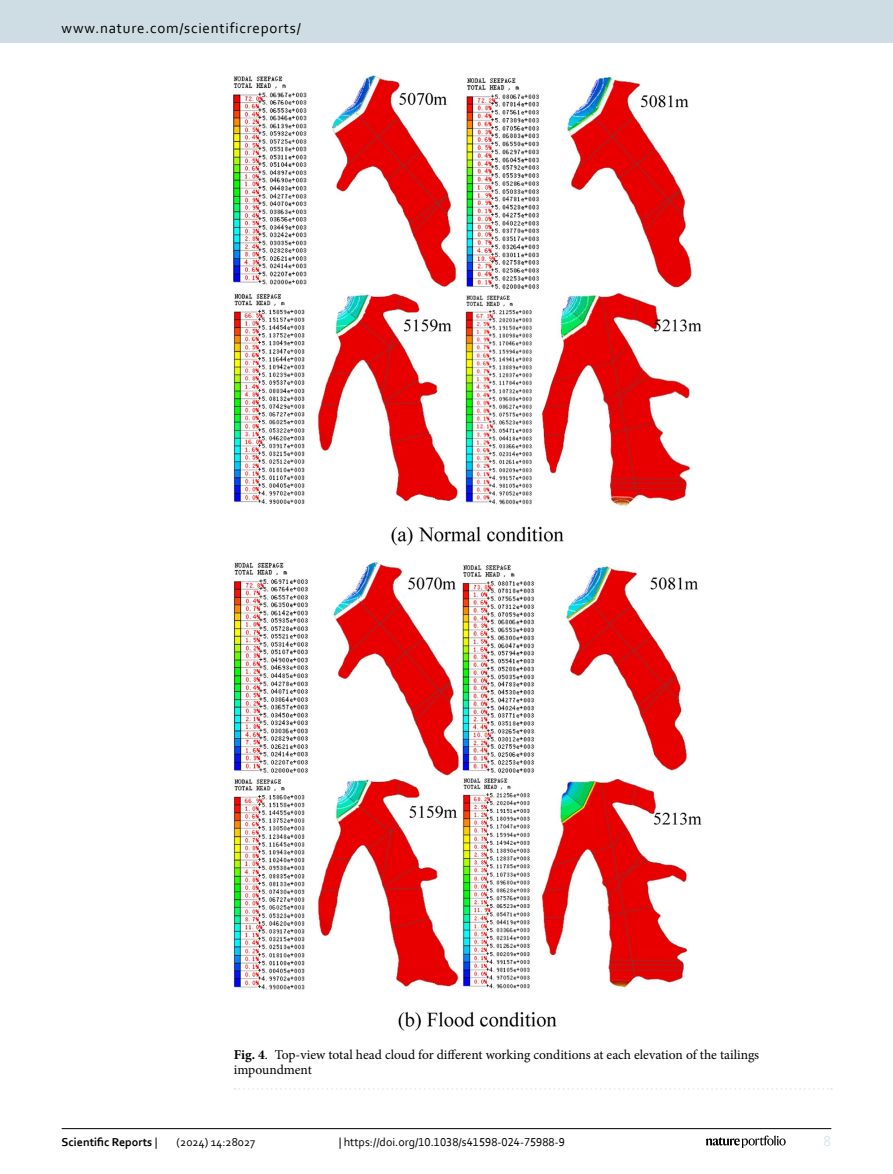
<style>
.page{position:relative;width:893px;height:1174px;background:#fff}
.page>*{position:absolute;margin:0;border:0;box-sizing:border-box;transform-origin:0 0}
.t1{font:15px "Corbel";letter-spacing:.05em;color:#000}
.t2{font:15px "Corbel";color:#d9e4eb}
.Figure_Caption{font:13.5px/15px "Minion Pro";color:#000}
.t3{font:12px "Corbel";color:#000}
.t4{font:700 12px "Corbel";color:#000}
.s1{font-weight:700}
.s2{font-weight:400}
</style>
<div class="page">
<img style="left:234px;top:76px;width:468px;height:954px">
<svg style="left:235px;top:1088px;width:597px;height:1px"></svg>
<hr style="left:62px;top:1128px;width:769px;height:1px;background:#000">
<svg style="left:706px;top:1135px;width:80px;height:12px"></svg>
<div style="left:0;top:0;width:893px;height:43px;background:#cedde4"></div>
<p class="t1" style="left:62px;top:18px;width:241px">www.nature.com/scientificreports/</p>
<p class="Figure_Caption" style="left:234px;top:1047px;width:527px"><span class="s1">Fig. 4</span>. Top-view total head cloud for different working conditions at each elevation of the tailings impoundment</p>
<p class="t4" style="left:62px;top:1134px;width:97px">Scientific Reports <span class="s2">|</span></p>
<p class="t3" style="left:177px;top:1134px;width:80px">(2024) 14:28027</p>
<p class="t3" style="left:339px;top:1134px;width:228px">| https://doi.org/10.1038/s41598-024-75988-9</p>
<p class="t2" style="left:824px;top:1132px;width:9px">8</p>
</div>
